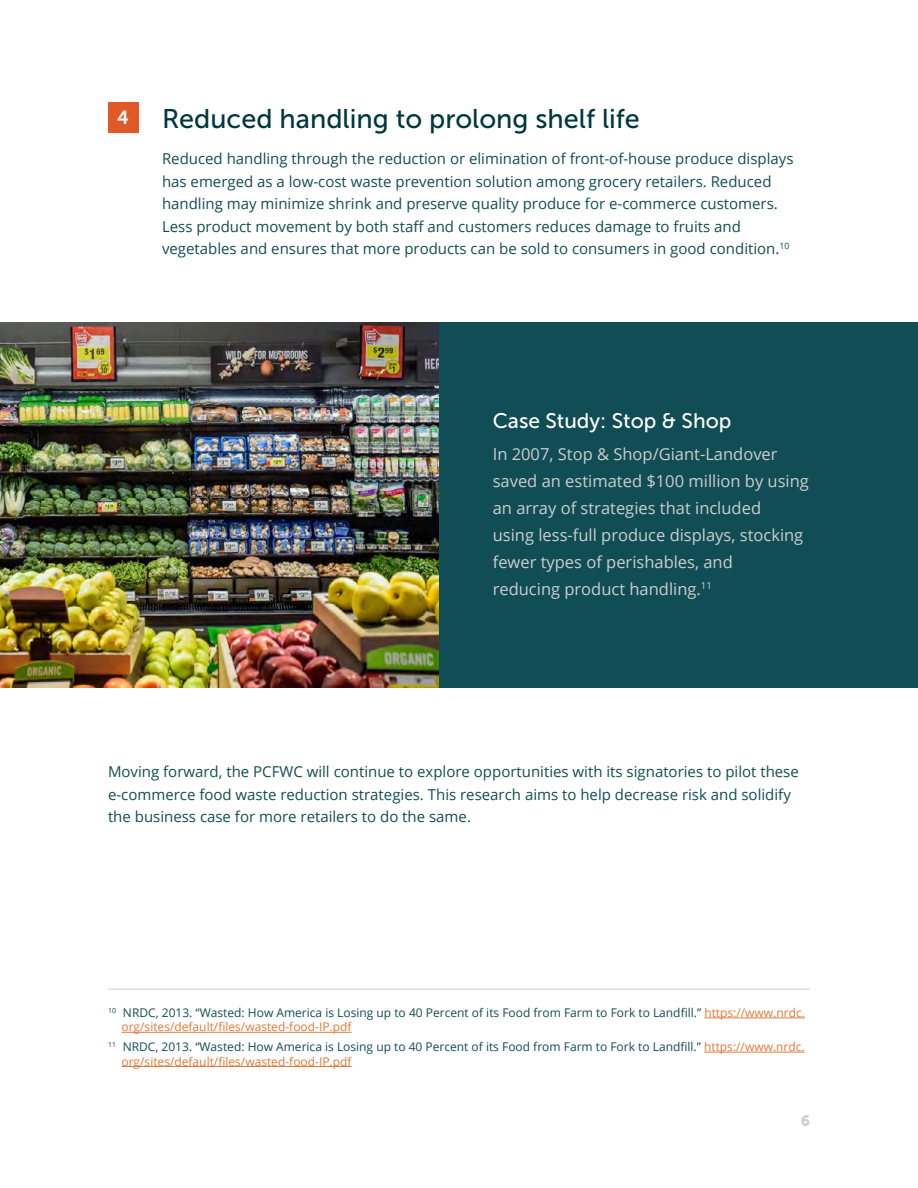
<style>
.page{position:relative;width:918px;height:1188px;background:#fff}
.page>*{position:absolute;margin:0;border:0;box-sizing:border-box;transform-origin:0 0}
.t1{font:27px "Museo Sans 500";color:#003840}
.t2{font:21px "Museo Sans 500";color:#fff}
.t3{font:18.9px "Museo Sans 700";color:#fff}
.t4{font:16.5px/27px "Open Sans";color:#cccfd1}
.t5{font:15px/22.5px "Open Sans";color:#114d54}
.t6{font:15px "Museo Sans 900";color:#cccfd1}
.Footnote{font:12px/14.4px "Open Sans";color:#124d55}
.s1{color:#e17a38}
</style>
<div class="page">
<div style="left:0;top:322px;width:918px;height:366px;background:#114d54"></div>
<img style="left:0;top:322px;width:439px;height:366px">
<hr style="left:108px;top:989px;width:702px;height:1px;background:#cccfd1">
<hr style="left:704px;top:1018px;width:101px;height:1px;background:#e17a38">
<hr style="left:122px;top:1032px;width:230px;height:1px;background:#e17a38">
<hr style="left:704px;top:1052px;width:101px;height:1px;background:#e17a38">
<hr style="left:122px;top:1066px;width:230px;height:1px;background:#e17a38">
<div style="left:108px;top:102px;width:30px;height:30px;background:#e15926"></div>
<h3 class="t3" style="left:117px;top:107px;width:13px">4</h3>
<h3 class="t1" style="left:162px;top:104px;width:479px">Reduced handling to prolong shelf life</h3>
<p class="t5" style="left:162px;top:147px;width:633px">Reduced handling through the reduction or elimination of front-of-house produce displays has emerged as a low-cost waste prevention solution among grocery retailers. Reduced handling may minimize shrink and preserve quality produce for e-commerce customers.<br>Less product movement by both staff and customers reduces damage to fruits and vegetables and ensures that more products can be sold to consumers in good condition.<sup>10</sup></p>
<h4 class="t2" style="left:493px;top:410px;width:240px">Case Study: Stop &amp; Shop</h4>
<p class="t4" style="left:493px;top:440px;width:318px">In 2007, Stop &amp; Shop/Giant-Landover saved an estimated $100 million by using an array of strategies that included<br>using less-full produce displays, stocking fewer types of perishables, and<br>reducing product handling.<sup>11</sup></p>
<p class="t5" style="left:108px;top:760px;width:692px">Moving forward, the PCFWC will continue to explore opportunities with its signatories to pilot these e-commerce food waste reduction strategies. This research aims to help decrease risk and solidify the business case for more retailers to do the same.</p>
<p class="Footnote" style="left:122px;top:1005px;width:685px;text-indent:-14px"><sup>10</sup> NRDC, 2013. “Wasted: How America is Losing up to 40 Percent of its Food from Farm to Fork to Landfill.” <span class="s1">https://www.nrdc. org/sites/default/files/wasted-food-IP.pdf</span></p>
<p class="Footnote" style="left:122px;top:1039px;width:685px;text-indent:-14px"><sup>11</sup> NRDC, 2013. “Wasted: How America is Losing up to 40 Percent of its Food from Farm to Fork to Landfill.” <span class="s1">https://www.nrdc. org/sites/default/files/wasted-food-IP.pdf</span></p>
<p class="t6" style="left:801px;top:1112px;width:11px">6</p>
</div>
